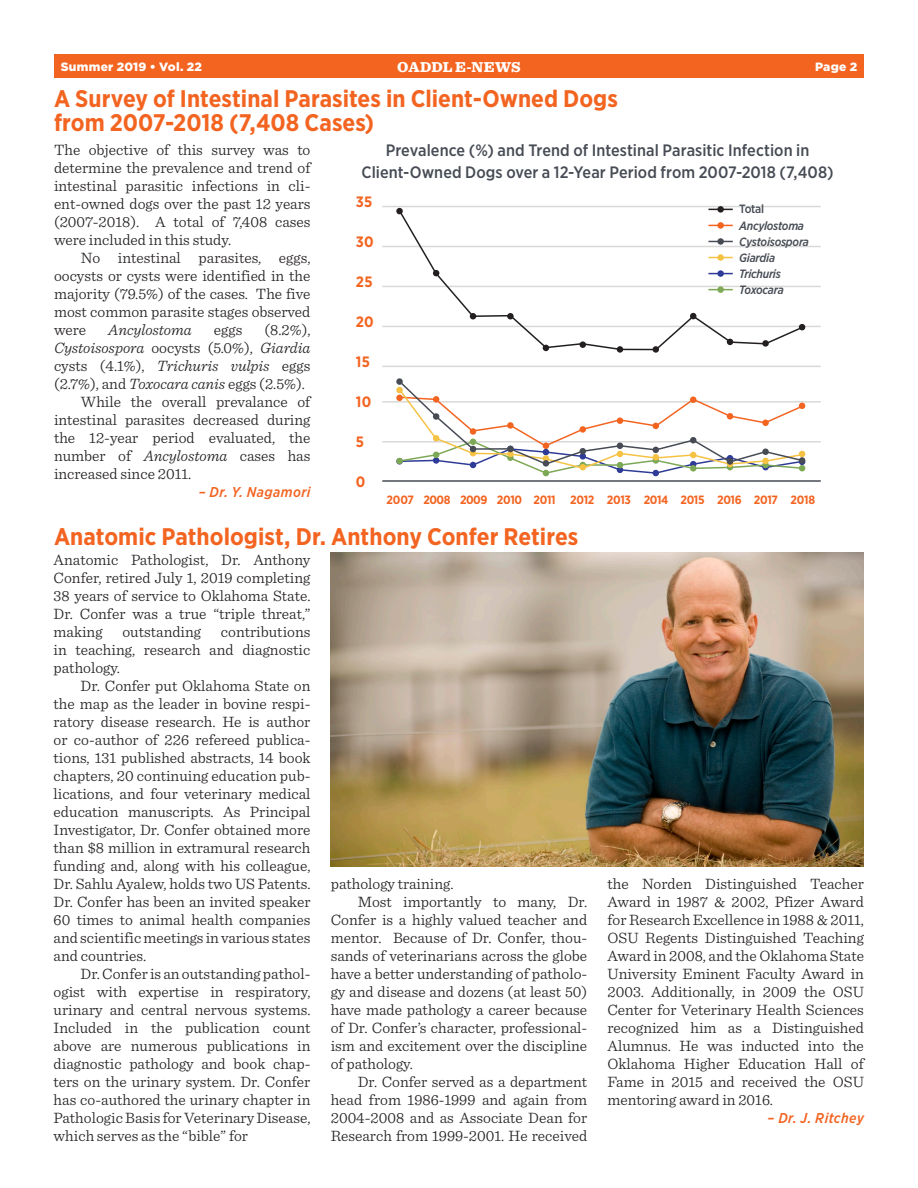
<style>
.page{position:relative;width:918px;height:1188px;background:#fff}
.page>*{position:absolute;margin:0;border:0;box-sizing:border-box;transform-origin:0 0}
.Headlines{font:700 24px/24px "Gotham Narrow";color:#f36421}
.Headlines-2{font:500 16.5px "Gotham Narrow";letter-spacing:.005em;color:#464b54}
.t1{font:300 15.75px/18px "Sentinel";color:#231f20;text-align:justify}
.t2{font:italic 300 15.75px "Sentinel";letter-spacing:-.005em;color:#231f20}
.Headlines-3{font:700 15px "Gotham Narrow";letter-spacing:.01em;color:#f36421}
.Subheads{font:900 15px "Sentinel";letter-spacing:.01em;color:#fff}
.Attribution{font:italic 500 14.25px "Gotham Narrow";letter-spacing:.03em;color:#f36421}
.Headlines-4{font:700 12px "Gotham Narrow";letter-spacing:-.03em;color:#f36421}
.Headlines-5{font:italic 500 12px "Gotham Narrow";letter-spacing:-.025em;color:#464b54}
.Page_Number_and_Date{font:900 12px "Gotham";letter-spacing:.025em;color:#fff}
.Headlines-6{font:500 12px "Gotham Narrow";letter-spacing:-.025em;color:#464b54}
.s1{font-style:italic}
</style>
<div class="page">
<div style="left:54px;top:54px;width:810px;height:24px;background:#f36421"></div>
<hr style="left:382px;top:480px;width:439px;height:2px;background:#464b54">
<hr style="left:382px;top:441px;width:439px;height:2px;background:#d8d9d7">
<hr style="left:382px;top:401px;width:439px;height:2px;background:#d8d9d7">
<hr style="left:382px;top:366px;width:439px;height:1px;background:#d8d9d7">
<hr style="left:382px;top:326px;width:439px;height:1px;background:#d8d9d7">
<hr style="left:382px;top:286px;width:439px;height:1px;background:#d8d9d7">
<hr style="left:382px;top:246px;width:439px;height:1px;background:#d8d9d7">
<hr style="left:382px;top:206px;width:439px;height:1px;background:#d8d9d7">
<svg style="left:398px;top:210px;width:407px;height:141px"></svg>
<div style="left:396px;top:208px;width:7px;height:6px;background:#231f20;border-radius:50%"></div>
<svg style="left:433px;top:270px;width:6px;height:6px"></svg>
<svg style="left:470px;top:313px;width:6px;height:6px"></svg>
<div style="left:507px;top:313px;width:7px;height:6px;background:#231f20;border-radius:50%"></div>
<svg style="left:543px;top:345px;width:6px;height:6px"></svg>
<div style="left:617px;top:346px;width:6px;height:7px;background:#231f20;border-radius:50%"></div>
<div style="left:653px;top:346px;width:6px;height:7px;background:#231f20;border-radius:50%"></div>
<svg style="left:690px;top:313px;width:6px;height:6px"></svg>
<svg style="left:727px;top:339px;width:6px;height:6px"></svg>
<div style="left:762px;top:340px;width:7px;height:7px;background:#231f20;border-radius:50%"></div>
<svg style="left:799px;top:324px;width:6px;height:6px"></svg>
<div style="left:580px;top:341px;width:6px;height:7px;background:#231f20;border-radius:50%"></div>
<div style="left:396px;top:458px;width:7px;height:7px;background:#6c8489;border-radius:50%"></div>
<div style="left:396px;top:458px;width:7px;height:6px;background:#7da855;border-radius:50%"></div>
<div style="left:396px;top:395px;width:7px;height:6px;background:#f36421;border-radius:50%"></div>
<div style="left:396px;top:387px;width:7px;height:6px;background:#f6c244;border-radius:50%"></div>
<svg style="left:396px;top:378px;width:7px;height:7px"></svg>
<svg style="left:398px;top:380px;width:407px;height:96px"></svg>
<div style="left:727px;top:458px;width:6px;height:7px;background:#464b54;border-radius:50%"></div>
<div style="left:762px;top:449px;width:7px;height:6px;background:#464b54;border-radius:50%"></div>
<div style="left:799px;top:457px;width:6px;height:7px;background:#464b54;border-radius:50%"></div>
<svg style="left:717px;top:206px;width:7px;height:7px"></svg>
<svg style="left:708px;top:209px;width:25px;height:1px"></svg>
<div style="left:717px;top:238px;width:7px;height:7px;background:#464b54;border-radius:50%"></div>
<svg style="left:708px;top:241px;width:25px;height:1px"></svg>
<div style="left:717px;top:254px;width:7px;height:7px;background:#f6c244;border-radius:50%"></div>
<svg style="left:708px;top:257px;width:25px;height:1px"></svg>
<svg style="left:717px;top:222px;width:7px;height:7px"></svg>
<svg style="left:708px;top:225px;width:25px;height:1px"></svg>
<svg style="left:717px;top:286px;width:7px;height:7px"></svg>
<svg style="left:708px;top:289px;width:25px;height:1px"></svg>
<svg style="left:717px;top:270px;width:7px;height:7px"></svg>
<svg style="left:708px;top:273px;width:25px;height:1px"></svg>
<img style="left:331px;top:552px;width:533px;height:315px">
<p class="Page_Number_and_Date" style="left:61px;top:59px;width:143px">Summer 2019 • Vol. 22</p>
<p class="Subheads" style="left:397px;top:55px;width:125px">OADDL E-NEWS</p>
<p class="Page_Number_and_Date" style="left:815px;top:58px;width:44px">Page 2</p>
<p class="Headlines" style="left:54px;top:86px;width:565px">A Survey of Intestinal Parasites in Client-Owned Dogs from 2007-2018 (7,408 Cases)</p>
<p class="Headlines-2" style="left:386px;top:139px;width:425px">Prevalence (%) and Trend of Intestinal Parasitic Infection in</p>
<p class="Headlines-2" style="left:362px;top:162px;width:474px">Client-Owned Dogs over a 12-Year Period from 2007-2018 (7,408)</p>
<p class="Headlines-3" style="left:356px;top:192px;width:18px">35</p>
<p class="Headlines-3" style="left:356px;top:232px;width:19px">30</p>
<p class="Headlines-3" style="left:356px;top:272px;width:18px">25</p>
<p class="Headlines-3" style="left:356px;top:312px;width:19px">20</p>
<p class="Headlines-3" style="left:356px;top:352px;width:15px">15</p>
<p class="Headlines-3" style="left:356px;top:392px;width:17px">10</p>
<p class="Headlines-3" style="left:356px;top:432px;width:10px">5</p>
<p class="Headlines-3" style="left:356px;top:472px;width:11px">0</p>
<p class="Headlines-4" style="left:387px;top:492px;width:29px">2007</p>
<p class="Headlines-4" style="left:423px;top:492px;width:29px">2008</p>
<p class="Headlines-4" style="left:460px;top:492px;width:29px">2009</p>
<p class="Headlines-4" style="left:497px;top:492px;width:27px">2010</p>
<p class="Headlines-4" style="left:534px;top:492px;width:24px">2011</p>
<p class="Headlines-4" style="left:570px;top:492px;width:26px">2012</p>
<p class="Headlines-4" style="left:607px;top:492px;width:26px">2013</p>
<p class="Headlines-4" style="left:644px;top:492px;width:26px">2014</p>
<p class="Headlines-4" style="left:680px;top:492px;width:26px">2015</p>
<p class="Headlines-4" style="left:717px;top:492px;width:26px">2016</p>
<p class="Headlines-4" style="left:754px;top:492px;width:26px">2017</p>
<p class="Headlines-4" style="left:791px;top:492px;width:26px">2018</p>
<p class="t1" style="left:54px;top:140px;width:258px">The objective of this survey was to determine the prevalence and trend of intestinal parasitic infections in cli&shy;ent-owned dogs over the past 12 years (2007-2018). A total of 7,408 cases were included in this study.</p>
<p class="t1" style="left:54px;top:248px;width:258px;text-indent:27px">No intestinal parasites, eggs, oocysts or cysts were identified in the majority (79.5%) of the cases. The five most common parasite stages observed were</p>
<p class="Headlines-6" style="left:739px;top:201px;width:26px">Total</p>
<p class="Headlines-5" style="left:739px;top:218px;width:66px">Ancylostoma</p>
<p class="Headlines-5" style="left:739px;top:234px;width:71px">Cystoisospora</p>
<p class="Headlines-5" style="left:739px;top:251px;width:37px">Giardia</p>
<p class="Headlines-5" style="left:739px;top:267px;width:43px">Trichuris</p>
<p class="Headlines-5" style="left:739px;top:283px;width:46px">Toxocara</p>
<p class="t1" style="left:54px;top:320px;width:258px;text-indent:211px">(8.2%), <span class="s1">Cystoisospora</span> oocysts (5.0%), <span class="s1">Giardia </span>cysts (4.1%), <span class="s1">Trichuris vulpis</span> eggs (2.7%), and <span class="s1">Toxocara canis</span> eggs (2.5%).</p>
<p class="t1" style="left:54px;top:392px;width:258px;text-indent:27px">While the overall prevalance of intestinal parasites decreased during the 12-year period evaluated, the number of <span class="s1">Ancylostoma</span> cases has increased since 2011.</p>
<p class="Attribution" style="left:199px;top:483px;width:113px">– Dr. Y. Nagamori</p>
<p class="t2" style="left:108px;top:318px;width:85px">Ancylostoma</p>
<p class="t1" style="left:214px;top:320px;width:30px">eggs</p>
<p class="Headlines" style="left:54px;top:524px;width:526px">Anatomic Pathologist, Dr. Anthony Confer Retires</p>
<p class="t1" style="left:54px;top:549px;width:258px">Anatomic Pathologist, Dr. Anthony Confer, retired July 1, 2019 completing 38 years of service to Oklahoma State.<br>Dr. Confer was a true “triple threat,” making outstanding</p>
<p class="t1" style="left:54px;top:621px;width:258px;text-indent:167px">contributions in teaching, research and diagnostic pathology.</p>
<p class="t1" style="left:54px;top:675px;width:258px;text-indent:27px">Dr. Confer put Oklahoma State on the map as the leader in bovine respi&shy;ratory disease research. He is author or co-author of 226 refereed publica&shy;tions, 131 published abstracts, 14 book chapters, 20 continuing education pub&shy;lications, and four veterinary medical education manuscripts. As Principal Investigator, Dr. Confer obtained more than $8 million in extramural research funding and, along with his colleague, Dr. Sahlu Ayalew, holds two US Patents.<br>Dr. Confer has been an invited speaker 60 times to animal health companies and scientific meetings in various states and countries.</p>
<p class="t1" style="left:54px;top:963px;width:258px;text-indent:27px">Dr. Confer is an outstanding pathol&shy;ogist with expertise in respiratory, urinary and central nervous systems.<br>Included in the publication count above are numerous publications in diagnostic pathology and book chap&shy;ters on the urinary system. Dr. Confer has co-authored the urinary chapter in Pathologic Basis for Veterinary Disease, which serves as the “bible” for</p>
<p class="t1" style="left:331px;top:873px;width:124px">pathology training.</p>
<p class="t1" style="left:331px;top:891px;width:258px;text-indent:27px">Most importantly to many, Dr.<br>Confer is a highly valued teacher and mentor. Because of Dr. Confer, thou&shy;sands of veterinarians across the globe have a better understanding of patholo&shy;gy and disease and dozens (at least 50) have made pathology a career because of Dr. Confer’s character, professional&shy;ism and excitement over the discipline of pathology.</p>
<p class="t1" style="left:331px;top:1071px;width:258px;text-indent:27px">Dr. Confer served as a department head from 1986-1999 and again from 2004-2008 and as Associate Dean for Research from 1999-2001. He received</p>
<p class="t1" style="left:608px;top:873px;width:258px">the Norden Distinguished Teacher Award in 1987 &amp; 2002, Pfizer Award for Research Excellence in 1988 &amp; 2011, OSU Regents Distinguished Teaching Award in 2008, and the Oklahoma State University Eminent Faculty Award in 2003. Additionally, in 2009 the OSU Center for Veterinary Health Sciences recognized him as a Distinguished Alumnus. He was inducted into the Oklahoma Higher Education Hall of Fame in 2015 and received the OSU mentoring award in 2016.</p>
<p class="Attribution" style="left:768px;top:1109px;width:98px">– Dr. J. Ritchey</p>
</div>
